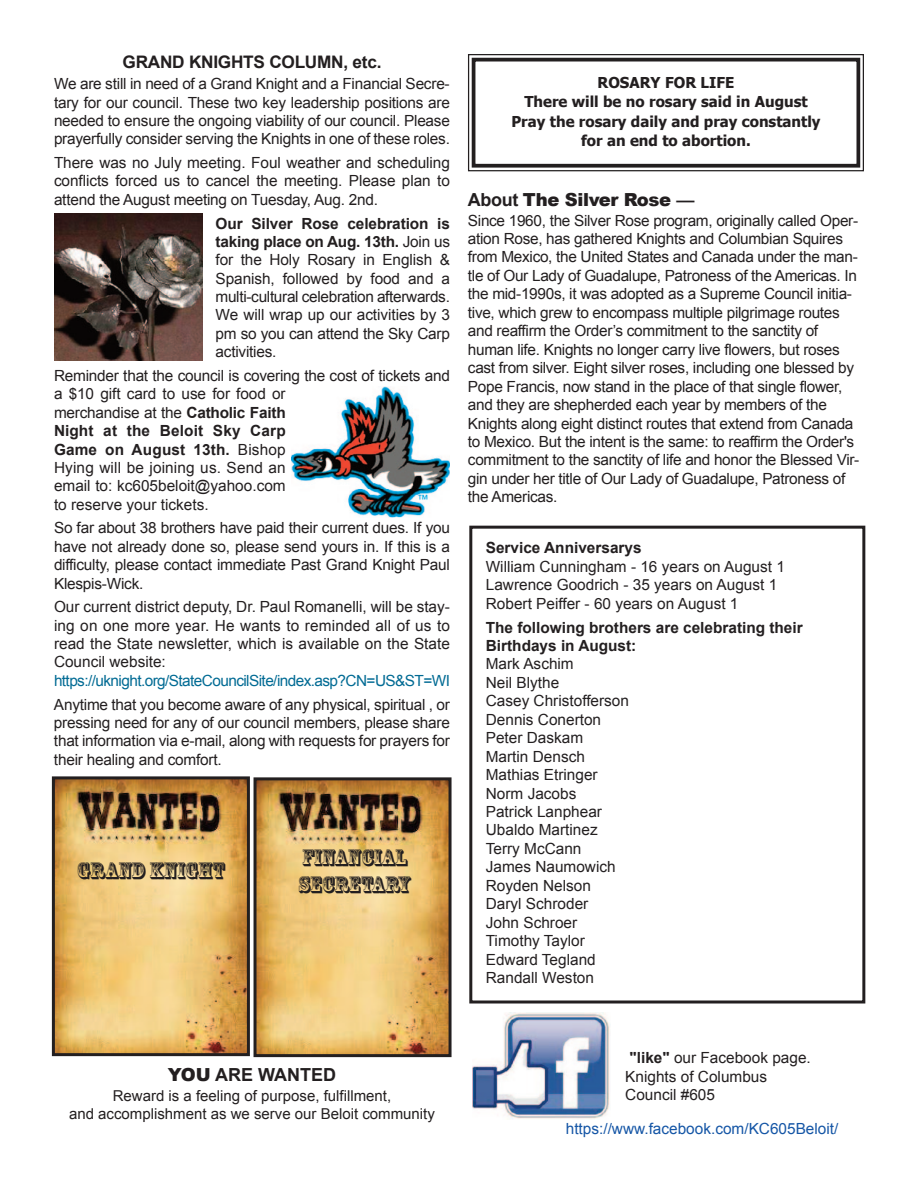
<style>
.page{position:relative;width:918px;height:1188px;background:#fff}
.page>*{position:absolute;margin:0;border:0;box-sizing:border-box;transform-origin:0 0}
.t1{font:22.5px/27px "Rosewood Std";color:#231f20}
.t2{font:900 18px "Arial";letter-spacing:-.02em;color:#231f20}
.t3{font:700 18px "Arial";color:#231f20}
.t4{font:700 17.25px "Arial";letter-spacing:-.015em;color:#231f20}
.t5{font:15.3px/18.5px "Arial";letter-spacing:-.015em;color:#231f20;text-align:justify}
.t6{font:700 15.3px/18.5px "Arial";color:#231f20}
.t7{font:15.3px "Arial";letter-spacing:-.04em;color:#026b94}
.t8{font:15.3px "Arial";color:#1556a6}
.t9{font:700 15px/19.5px "Tahoma";color:#231f20;text-align:center}
.t10{font:15px/18px "Arial";color:#231f20;text-align:center}
.s1{font-weight:700}
.s2{font-weight:900}
</style>
<div class="page">
<div style="left:468px;top:54px;width:396px;height:117px;border:1px solid #231f20"></div>
<div style="left:472px;top:58px;width:388px;height:110px;border:4px solid #231f20"></div>
<div style="left:469px;top:526px;width:396px;height:478px;border:3px solid #231f20"></div>
<img style="left:54px;top:214px;width:148px;height:147px">
<img style="left:472px;top:1012px;width:138px;height:107px">
<img style="left:258px;top:781px;width:190px;height:272px">
<div style="left:254px;top:777px;width:198px;height:280px;border:3px solid #231f20"></div>
<img style="left:56px;top:780px;width:190px;height:272px">
<div style="left:52px;top:776px;width:198px;height:280px;border:3px solid #231f20"></div>
<img style="left:291px;top:387px;width:158px;height:130px">
<p class="t4" style="left:123px;top:52px;width:260px">GRAND KNIGHTS COLUMN, etc.</p>
<p class="t5" style="left:54px;top:75px;width:398px">We are still in need of a Grand Knight and a Financial Secre&shy;tary for our council. These two key leadership positions are needed to ensure the ongoing viability of our council. Please prayerfully consider serving the Knights in one of these roles.</p>
<p class="t5" style="left:54px;top:154px;width:398px">There was no July meeting. Foul weather and scheduling conflicts forced us to cancel the meeting. Please plan to attend the August meeting on Tuesday, Aug. 2nd.</p>
<p class="t5" style="left:216px;top:214px;width:236px"><span class="s1">Our Silver Rose celebration is taking place on Aug. 13th.</span> Join us for the Holy Rosary in English &amp; Spanish, followed by food and a multi-cultural celebration afterwards.<br>We will wrap up our activities by 3 pm so you can attend the Sky Carp activities.</p>
<p class="t5" style="left:54px;top:367px;width:398px;text-align:left">Reminder that the council is covering the cost of tickets and a $10 gift card to use for food or<br>merchandise at the <span class="s1">Catholic Faith<br>Night at the Beloit Sky Carp<br>Game on August 13th.</span> Bishop<br>Hying will be joining us. Send an<br>email to: kc605beloit@yahoo.com<br>to reserve your tickets.</p>
<p class="t5" style="left:54px;top:519px;width:398px">So far about 38 brothers have paid their current dues. If you have not already done so, please send yours in. If this is a difficulty, please contact immediate Past Grand Knight Paul Klespis-Wick.</p>
<p class="t5" style="left:54px;top:598px;width:398px">Our current district deputy, Dr. Paul Romanelli, will be stay&shy;ing on one more year. He wants to reminded all of us to read the State newsletter, which is available on the State Council website:</p>
<p class="t7" style="left:54px;top:672px;width:398px">https://uknight.org/StateCouncilSite/index.asp?CN=US&amp;ST=WI</p>
<p class="t5" style="left:54px;top:695px;width:398px">Anytime that you become aware of any physical, spiritual , or pressing need for any of our council members, please share that information via e-mail, along with requests for prayers for their healing and comfort.</p>
<h1 class="t1" style="left:77px;top:857px;width:149px">GRAND KNIGHT</h1>
<h1 class="t1" style="left:298px;top:844px;width:114px">FINANCIAL<br>SECRETARY</h1>
<p class="t9" style="left:511px;top:72px;width:311px">ROSARY FOR LIFE<br>There will be no rosary said in August<br>Pray the rosary daily and pray constantly for an end to abortion.</p>
<p class="t2" style="left:468px;top:186px;width:228px"><span class="s1">About</span> The Silver Rose —</p>
<p class="t5" style="left:468px;top:211px;width:393px;text-align:left">Since 1960, the Silver Rose program, originally called Oper&shy;ation Rose, has gathered Knights and Columbian Squires from Mexico, the United States and Canada under the man&shy;tle of Our Lady of Guadalupe, Patroness of the Americas. In the mid-1990s, it was adopted as a Supreme Council initia&shy;tive, which grew to encompass multiple pilgrimage routes and reaffirm the Order’s commitment to the sanctity of human life. Knights no longer carry live flowers, but roses cast from silver. Eight silver roses, including one blessed by Pope Francis, now stand in the place of that single flower, and they are shepherded each year by members of the Knights along eight distinct routes that extend from Canada to Mexico. But the intent is the same: to reaffirm the Order's commitment to the sanctity of life and honor the Blessed Vir&shy;gin under her title of Our Lady of Guadalupe, Patroness of the Americas.</p>
<p class="t6" style="left:486px;top:539px;width:157px">Service Anniversarys</p>
<p class="t5" style="left:486px;top:557px;width:301px;text-align:left">William Cunningham - 16 years on August 1<br>Lawrence Goodrich - 35 years on August 1<br>Robert Peiffer - 60 years on August 1</p>
<p class="t6" style="left:486px;top:618px;width:318px">The following brothers are celebrating their<br>Birthdays in August:</p>
<p class="t5" style="left:486px;top:655px;width:145px;text-align:left">Mark Aschim<br>Neil Blythe<br>Casey Christofferson<br>Dennis Conerton<br>Peter Daskam<br>Martin Densch<br>Mathias Etringer<br>Norm Jacobs<br>Patrick Lanphear<br>Ubaldo Martinez<br>Terry McCann<br>James Naumowich<br>Royden Nelson<br>Daryl Schroder<br>John Schroer<br>Timothy Taylor<br>Edward Tegland<br>Randall Weston</p>
<p class="t3" style="left:168px;top:1065px;width:170px"><span class="s2">YOU</span> ARE WANTED</p>
<p class="t10" style="left:69px;top:1087px;width:367px">Reward is a feeling of purpose, fulfillment,<br>and accomplishment as we serve our Beloit community</p>
<p class="t5" style="left:625px;top:1049px;width:187px;text-align:left"><span class="s1">"like"</span> our Facebook page.<br>Knights of Columbus<br>Council #605</p>
<p class="t8" style="left:566px;top:1121px;width:274px">https://www.facebook.com/KC605Beloit/</p>
</div>
